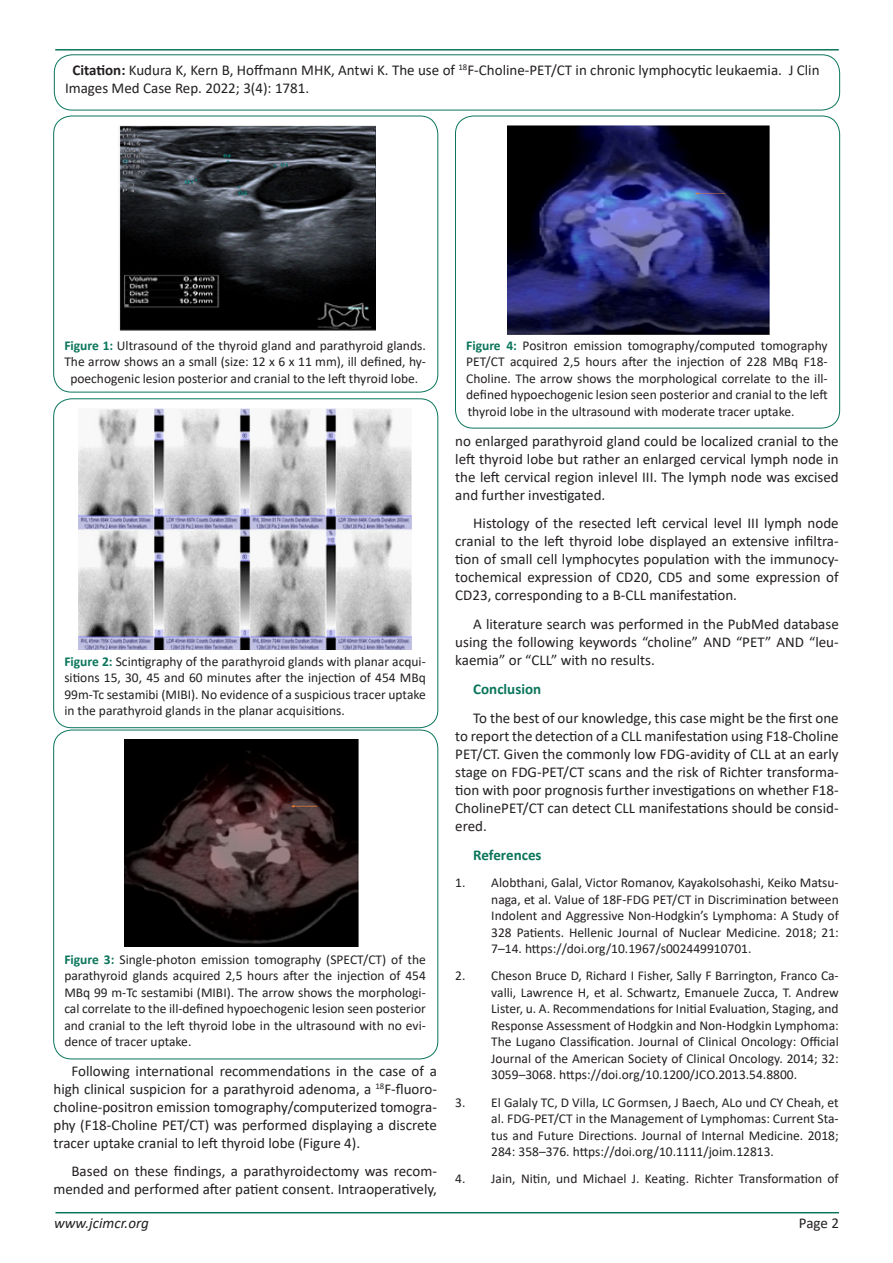
<style>
.page{position:relative;width:893px;height:1263px;background:#fff}
.page>*{position:absolute;margin:0;border:0;box-sizing:border-box;transform-origin:0 0}
.t1{font:15px/18px "Calibri";color:#231f20;text-align:justify}
.t2{font:700 15px "Calibri";color:#0a755b}
.t3{font:italic 15px "Calibri";color:#231f20}
.t4{font:13.5px/16.5px "Calibri";color:#231f20;text-align:justify}
.s1{font-weight:700}
.s2{font-weight:700;color:#0a755b}
</style>
<div class="page">
<hr style="left:55px;top:1212px;width:784px;height:1px;background:#0a755b">
<hr style="left:55px;top:49px;width:784px;height:2px;background:#0a755b">
<div style="left:54px;top:55px;width:786px;height:55px;border:1px solid #0a755b;border-radius:18px"></div>
<div style="left:53px;top:116px;width:385px;height:276px;border:1px solid #0a755b;border-radius:18px"></div>
<img style="left:118px;top:126px;width:258px;height:204px">
<div style="left:53px;top:399px;width:385px;height:329px;border:1px solid #0a755b;border-radius:18px"></div>
<img style="left:78px;top:409px;width:334px;height:240px">
<div style="left:53px;top:730px;width:385px;height:329px;border:1px solid #0a755b;border-radius:18px"></div>
<img style="left:125px;top:740px;width:233px;height:206px">
<div style="left:455px;top:116px;width:385px;height:312px;border:1px solid #0a755b;border-radius:18px"></div>
<img style="left:507px;top:125px;width:263px;height:210px">
<p class="t1" style="left:65px;top:61px;width:756px;text-indent:8px"><span class="s1">Citation:</span> Kudura K, Kern B, Hoffmann MHK, Antwi K. The use of <sup>18</sup>F-Choline-PET/CT in chronic lymphocytic leukaemia. J Clin<br>Images Med Case Rep. 2022; 3(4): 1781.</p>
<p class="t4" style="left:64px;top:337px;width:363px;text-align:center"><span class="s2">Figure 1:</span> Ultrasound of the thyroid gland and parathyroid glands.<br>The arrow shows an a small (size: 12 x 6 x 11 mm), ill defined, hy&shy;poechogenic lesion posterior and cranial to the left thyroid lobe.</p>
<p class="t4" style="left:64px;top:652px;width:363px"><span class="s2">Figure 2:</span> Scintigraphy of the parathyroid glands with planar acqui&shy;sitions 15, 30, 45 and 60 minutes after the injection of 454 MBq 99m-Tc sestamibi (MIBI). No evidence of a suspicious tracer uptake in the parathyroid glands in the planar acquisitions.</p>
<p class="t4" style="left:64px;top:951px;width:363px"><span class="s2">Figure 3:</span> Single-photon emission tomography (SPECT/CT) of the parathyroid glands acquired 2,5 hours after the injection of 454<br>MBq 99 m-Tc sestamibi (MIBI). The arrow shows the morphologi&shy;cal correlate to the ill-defined hypoechogenic lesion seen posterior and cranial to the left thyroid lobe in the ultrasound with no evi&shy;dence of tracer uptake.</p>
<p class="t1" style="left:53px;top:1061px;width:385px;text-indent:18px">Following international recommendations in the case of a high clinical suspicion for a parathyroid adenoma, a <sup>18</sup>F-fluoro&shy;choline-positron emission tomography/computerized tomogra&shy;phy (F18-Choline PET/CT) was performed displaying a discrete tracer uptake cranial to left thyroid lobe (Figure 4).</p>
<p class="t1" style="left:53px;top:1162px;width:385px;text-align:right">Based on these findings, a parathyroidectomy was recom&shy;mended and performed after patient consent. Intraoperatively,</p>
<p class="t4" style="left:466px;top:337px;width:363px"><span class="s2">Figure 4:</span> Positron emission tomography/computed tomography PET/CT acquired 2,5 hours after the injection of 228 MBq F18- Choline. The arrow shows the morphological correlate to the ill&shy;defined hypoechogenic lesion seen posterior and cranial to the left thyroid lobe in the ultrasound with moderate tracer uptake.</p>
<p class="t1" style="left:455px;top:431px;width:385px">no enlarged parathyroid gland could be localized cranial to the left thyroid lobe but rather an enlarged cervical lymph node in the left cervical region inlevel III. The lymph node was excised and further investigated.</p>
<p class="t1" style="left:455px;top:514px;width:385px;text-indent:18px">Histology of the resected left cervical level III lymph node cranial to the left thyroid lobe displayed an extensive infiltra&shy;tion of small cell lymphocytes population with the immunocy&shy;tochemical expression of CD20, CD5 and some expression of CD23, corresponding to a B-CLL manifestation.</p>
<p class="t1" style="left:455px;top:615px;width:385px;text-indent:18px">A literature search was performed in the PubMed database using the following keywords “choline” AND “PET” AND “leu&shy;kaemia” or “CLL” with no results.</p>
<p class="t2" style="left:473px;top:678px;width:69px">Conclusion</p>
<p class="t1" style="left:455px;top:708px;width:385px;text-indent:18px">To the best of our knowledge, this case might be the first one to report the detection of a CLL manifestation using F18-Choline PET/CT. Given the commonly low FDG-avidity of CLL at an early stage on FDG-PET/CT scans and the risk of Richter transforma&shy;tion with poor prognosis further investigations on whether F18- CholinePET/CT can detect CLL manifestations should be consid&shy;ered.</p>
<p class="t2" style="left:473px;top:844px;width:70px">References</p>
<p class="t4" style="left:491px;top:874px;width:349px;text-indent:-36px">1. Alobthani, Galal, Victor Romanov, KayakoIsohashi, Keiko Matsu&shy;naga, et al. Value of 18F-FDG PET/CT in Discrimination between Indolent and Aggressive Non-Hodgkin’s Lymphoma: A Study of 328 Patients. Hellenic Journal of Nuclear Medicine. 2018; 21:<br>7–14. https://doi.org/10.1967/s002449910701.</p>
<p class="t4" style="left:491px;top:967px;width:349px;text-indent:-36px">2. Cheson Bruce D, Richard I Fisher, Sally F Barrington, Franco Ca&shy;valli, Lawrence H, et al. Schwartz, Emanuele Zucca, T. Andrew Lister, u. A. Recommendations for Initial Evaluation, Staging, and Response Assessment of Hodgkin and Non-Hodgkin Lymphoma:<br>The Lugano Classification. Journal of Clinical Oncology: Official Journal of the American Society of Clinical Oncology. 2014; 32:<br>3059–3068. https://doi.org/10.1200/JCO.2013.54.8800.</p>
<p class="t4" style="left:491px;top:1093px;width:349px;text-indent:-36px">3. El Galaly TC, D Villa, LC Gormsen, J Baech, ALo und CY Cheah, et al. FDG-PET/CT in the Management of Lymphomas: Current Sta&shy;tus and Future Directions. Journal of Internal Medicine. 2018; 284: 358–376. https://doi.org/10.1111/joim.12813.</p>
<p class="t4" style="left:455px;top:1170px;width:385px">4. Jain, Nitin, und Michael J. Keating. Richter Transformation of</p>
<p class="t3" style="left:54px;top:1212px;width:96px">www.jcimcr.org</p>
<p class="t1" style="left:799px;top:1213px;width:42px">Page 2</p>
</div>
